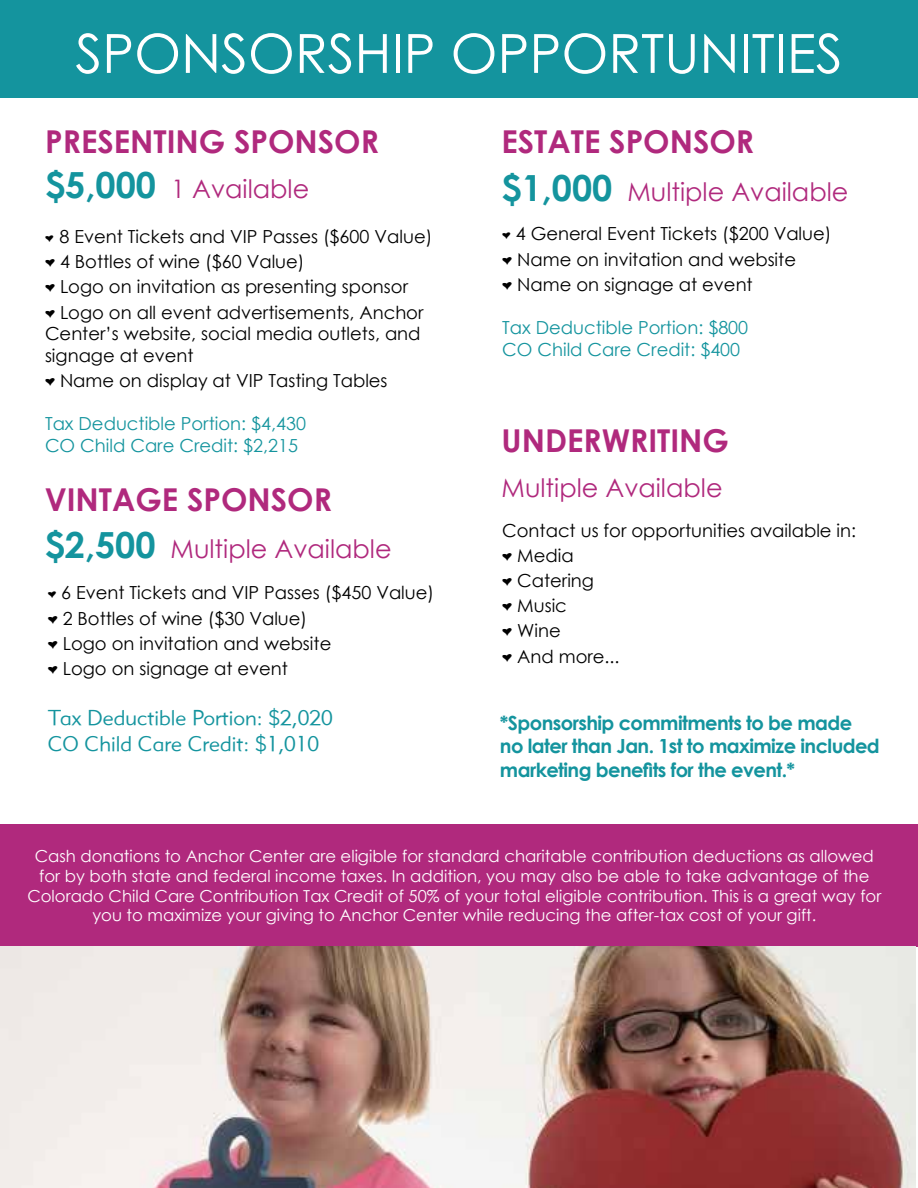
<style>
.page{position:relative;width:918px;height:1188px;background:#fff}
.page>*{position:absolute;margin:0;border:0;box-sizing:border-box;transform-origin:0 0}
.t1{font:54px "Century Gothic";color:#fff}
.t2{font:700 31.5px "Century Gothic";color:#b0297d}
.t3{font:25.5px "Century Gothic";color:#b0297d}
.t4{font:21px/25.2px "Metro Lite LT Two";color:#14949e}
.t5{font:700 19.5px/23.4px "Century Gothic";letter-spacing:-.03em;color:#14949e}
.t6{font:18px/25.2px "Century Gothic";color:#000}
.t7{font:18px/21.6px "Century Gothic";color:#14949e}
.t8{font:16.5px/19.8px "Century Gothic";color:#fff;text-align:center}
.s1{font-weight:700;font-size:36px;color:#14949e}
</style>
<div class="page">
<div style="left:0;top:0;width:918px;height:97px;background:#14949e"></div>
<div style="left:0;top:824px;width:918px;height:123px;background:#b0297d"></div>
<img style="left:0;top:947px;width:915px;height:241px">
<h1 class="t1" style="left:75px;top:16px;width:769px">SPONSORSHIP OPPORTUNITIES</h1>
<h2 class="t2" style="left:45px;top:118px;width:335px">PRESENTING SPONSOR</h2>
<h3 class="t3" style="left:45px;top:171px;width:266px"><span class="s1">$5,000</span> 1 Available</h3>
<p class="t6" style="left:59px;top:224px;width:374px">8 Event Tickets and VIP Passes ($600 Value)<br>4 Bottles of wine ($60 Value)<br>Logo on invitation as presenting sponsor Logo on all event advertisements, Anchor</p>
<p class="t6" style="left:45px;top:323px;width:377px;line-height:21.6px">Center’s website, social media outlets, and signage at event</p>
<p class="t6" style="left:60px;top:368px;width:329px">Name on display at VIP Tasting Tables</p>
<p class="t7" style="left:45px;top:413px;width:263px">Tax Deductible Portion: $4,430<br>CO Child Care Credit: $2,215</p>
<h2 class="t2" style="left:45px;top:476px;width:289px">VINTAGE SPONSOR</h2>
<h3 class="t3" style="left:45px;top:531px;width:348px"><span class="s1">$2,500</span> Multiple Available</h3>
<p class="t6" style="left:61px;top:580px;width:374px">6 Event Tickets and VIP Passes ($450 Value)<br>2 Bottles of wine ($30 Value)<br>Logo on invitation and website<br>Logo on signage at event</p>
<p class="t4" style="left:48px;top:705px;width:287px">Tax Deductible Portion: $2,020<br>CO Child Care Credit: $1,010</p>
<h2 class="t2" style="left:502px;top:118px;width:254px">ESTATE SPONSOR</h2>
<h3 class="t3" style="left:502px;top:174px;width:348px"><span class="s1">$1,000</span> Multiple Available</h3>
<p class="t6" style="left:516px;top:221px;width:317px">4 General Event Tickets ($200 Value)<br>Name on invitation and website<br>Name on signage at event</p>
<p class="t7" style="left:502px;top:316px;width:248px">Tax Deductible Portion: $800<br>CO Child Care Credit: $400</p>
<h2 class="t2" style="left:502px;top:417px;width:229px">UNDERWRITING</h2>
<h3 class="t3" style="left:502px;top:470px;width:223px">Multiple Available</h3>
<p class="t6" style="left:517px;top:517px;width:341px;text-indent:-15px">Contact us for opportunities available in:<br>Media<br>Catering<br>Music<br>Wine<br>And more...</p>
<p class="t5" style="left:500px;top:710px;width:381px">*Sponsorship commitments to be made no later than Jan. 1st to maximize included marketing benefits for the event.*</p>
<p class="t8" style="left:27px;top:846px;width:855px">Cash donations to Anchor Center are eligible for standard charitable contribution deductions as allowed for by both state and federal income taxes. In addition, you may also be able to take advantage of the Colorado Child Care Contribution Tax Credit of 50% of your total eligible contribution. This is a great way for you to maximize your giving to Anchor Center while reducing the after-tax cost of your gift.</p>
</div>
